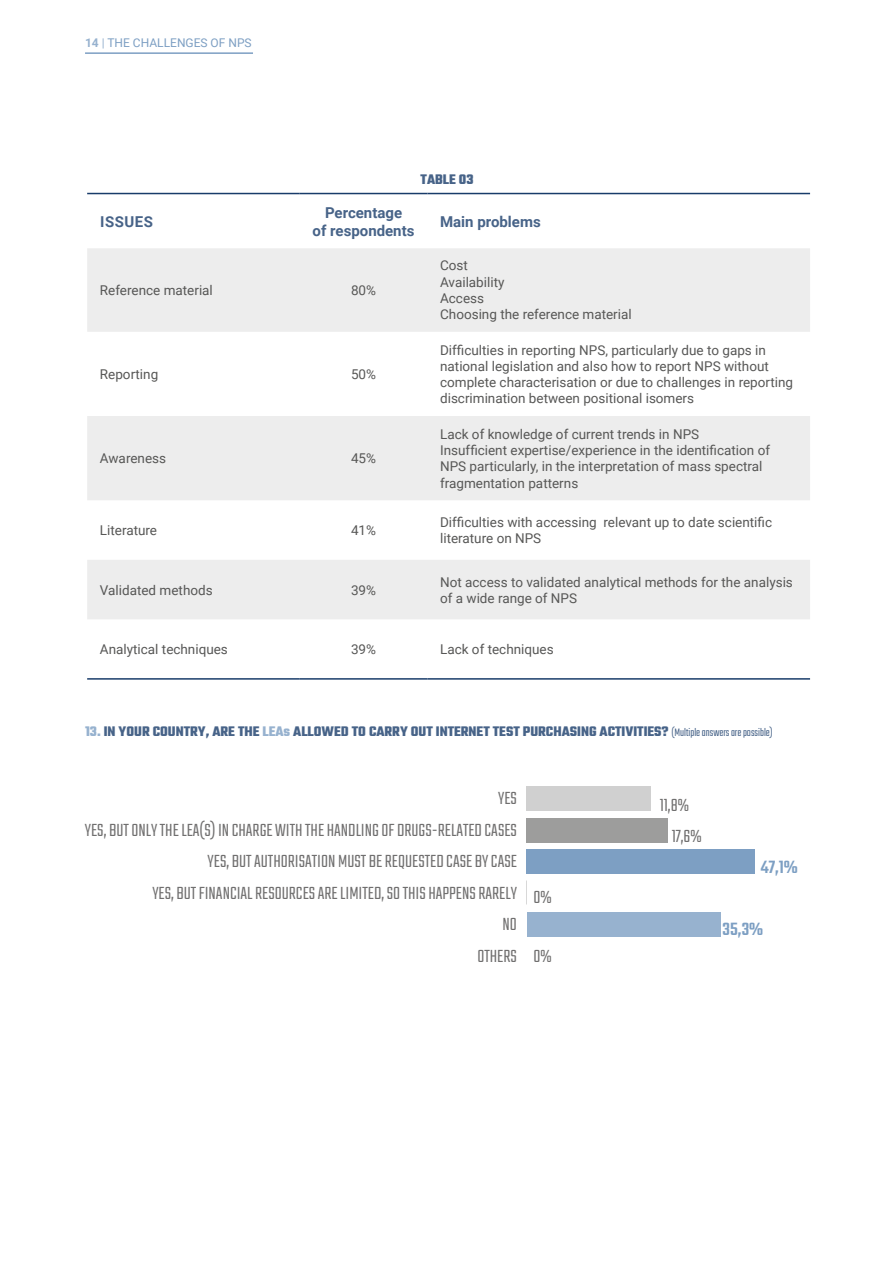
<style>
.page{position:relative;width:893px;height:1263px;background:#fff}
.page>*{position:absolute;margin:0;border:0;box-sizing:border-box;transform-origin:0 0}
.t1{font:300 19.5px/31.5px "Teko";color:#706f6f;text-align:right}
.t2{font:500 19.5px "Teko";color:#7d9fc3}
.t3{font:700 15px "Teko";color:#476388}
.t4{font:700 15px/18px "Roboto";color:#476388;text-align:center}
.t5{font:13.5px/16.2px "Roboto";color:#575756}
.t6{font:12px "Roboto";color:#7d9fc3}
.s1{font-weight:700;color:#97b2cf}
.s2{color:#97b2cf}
.s3{font-weight:300;font-size:12px}
</style>
<div class="page">
<hr style="left:85px;top:52px;width:168px;height:2px;background:#7d9fc3">
<svg style="left:87px;top:248px;width:723px;height:371px;fill:#ededed"></svg>
<hr style="left:87px;top:193px;width:213px;height:1px;background:#193c6a">
<hr style="left:300px;top:193px;width:127px;height:1px;background:#193c6a">
<hr style="left:427px;top:193px;width:383px;height:1px;background:#193c6a">
<hr style="left:87px;top:678px;width:213px;height:2px;background:#193c6a">
<hr style="left:300px;top:678px;width:127px;height:2px;background:#193c6a">
<hr style="left:427px;top:678px;width:383px;height:2px;background:#193c6a">
<div style="left:527px;top:912px;width:193px;height:24px;background:#97b2cf"></div>
<div style="left:527px;top:849px;width:228px;height:24px;background:#7d9fc3"></div>
<div style="left:527px;top:818px;width:141px;height:24px;background:#9d9d9c"></div>
<div style="left:527px;top:787px;width:124px;height:24px;background:#d0d0d0"></div>
<p class="t6" style="left:85px;top:35px;width:168px"><span class="s1">14</span> <span class="s2">|</span> THE CHALLENGES OF NPS</p>
<p class="t3" style="left:420px;top:170px;width:54px">TABLE 03</p>
<p class="t4" style="left:100px;top:212px;width:54px">ISSUES</p>
<p class="t4" style="left:313px;top:203px;width:103px">Percentage<br>of respondents</p>
<p class="t4" style="left:440px;top:212px;width:102px">Main problems</p>
<p class="t5" style="left:100px;top:281px;width:114px">Reference material</p>
<p class="t5" style="left:351px;top:281px;width:27px">80%</p>
<p class="t5" style="left:100px;top:366px;width:60px">Reporting</p>
<p class="t5" style="left:351px;top:366px;width:27px">50%</p>
<p class="t5" style="left:100px;top:450px;width:68px">Awareness</p>
<p class="t5" style="left:351px;top:450px;width:27px">45%</p>
<p class="t5" style="left:440px;top:257px;width:193px">Cost<br>Availability<br>Access<br>Choosing the reference material</p>
<p class="t5" style="left:440px;top:341px;width:355px">Difficulties in reporting NPS, particularly due to gaps in national legislation and also how to report NPS without complete characterisation or due to challenges in reporting discrimination between positional isomers</p>
<p class="t5" style="left:440px;top:425px;width:331px">Lack of knowledge of current trends in NPS<br>Insufficient expertise/experience in the identification of NPS particularly, in the interpretation of mass spectral fragmentation patterns</p>
<p class="t5" style="left:100px;top:522px;width:59px">Literature</p>
<p class="t5" style="left:351px;top:522px;width:27px">41%</p>
<p class="t5" style="left:440px;top:514px;width:333px">Difficulties with accessing relevant up to date scientific literature on NPS</p>
<p class="t5" style="left:100px;top:581px;width:114px">Validated methods</p>
<p class="t5" style="left:351px;top:581px;width:27px">39%</p>
<p class="t5" style="left:440px;top:573px;width:354px">Not access to validated analytical methods for the analysis of a wide range of NPS</p>
<p class="t5" style="left:100px;top:641px;width:130px">Analytical techniques</p>
<p class="t5" style="left:351px;top:641px;width:27px">39%</p>
<p class="t5" style="left:440px;top:641px;width:115px">Lack of techniques</p>
<p class="t3" style="left:85px;top:721px;width:689px"><span class="s2">13.</span> IN YOUR COUNTRY, ARE THE <span class="s2">LEAs</span> ALLOWED TO CARRY OUT INTERNET TEST PURCHASING ACTIVITIES? <span class="s3">(Multiple answers are possible)</span></p>
<h1 class="t1" style="left:85px;top:784px;width:433px">YES<br>YES, BUT ONLY THE LEA(S) IN CHARGE WITH THE HANDLING OF DRUGS-RELATED CASES YES, BUT AUTHORISATION MUST BE REQUESTED CASE BY CASE<br>YES, BUT FINANCIAL RESOURCES ARE LIMITED, SO THIS HAPPENS RARELY<br>NO<br>OTHERS</h1>
<h1 class="t1" style="left:672px;top:792px;width:31px;line-height:30.2px;text-align:left;text-indent:-12px">11,8%<br>17,6%</h1>
<h1 class="t1" style="left:533px;top:882px;width:20px">0%</h1>
<h1 class="t1" style="left:533px;top:941px;width:20px">0%</h1>
<h1 class="t2" style="left:761px;top:856px;width:39px">47,1%</h1>
<h1 class="t2" style="left:723px;top:918px;width:42px">35,3%</h1>
</div>
